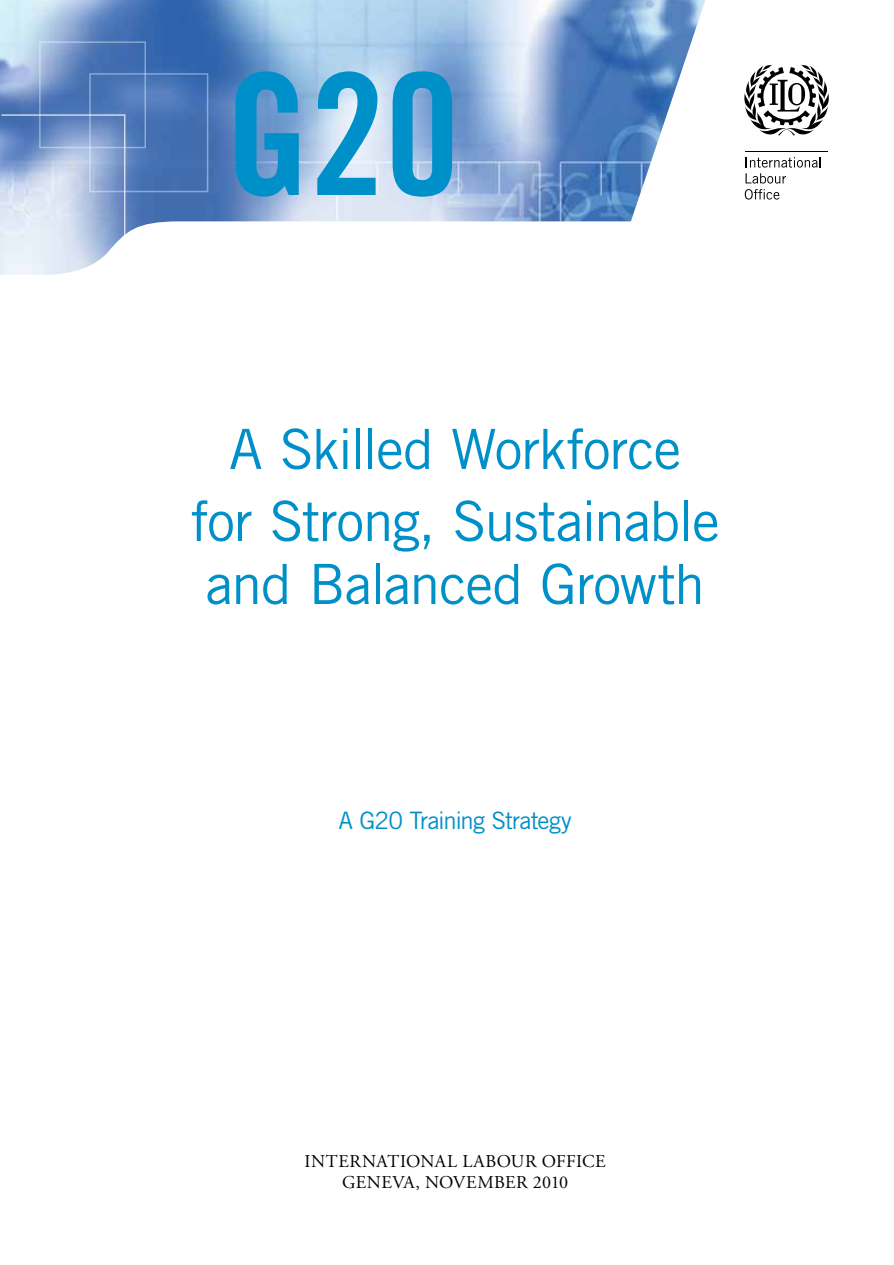
<style>
.page{position:relative;width:894px;height:1265px;background:#fff}
.page>*{position:absolute;margin:0;border:0;box-sizing:border-box;transform-origin:0 0}
.t1{font:168.9px "Trade Gothic LT Std Bd Cn 20";color:#0090c9}
.t2{font:55.5px/72px "Trade Gothic LT Std";letter-spacing:-.025em;color:#0090c9;text-align:center}
.t3{font:24px "Trade Gothic LT Std";letter-spacing:-.04em;color:#0090c9}
.t4{font:18px/21px "Adobe Garamond Pro";letter-spacing:.02em;color:#000;text-align:center}
</style>
<div class="page">
<img style="left:0;top:0;width:706px;height:275px">
<div style="left:1px;top:114px;width:124px;height:162px;border:2px solid #fff"></div>
<hr style="left:745px;top:151px;width:83px;height:1px;background:#000">
<svg style="left:744px;top:157px;width:76px;height:42px"></svg>
<svg style="left:744px;top:64px;width:84px;height:71px"></svg>
<h1 class="t1" style="left:225px;top:32px;width:236px">G20</h1>
<p class="t2" style="left:190px;top:412px;width:531px">A Skilled Workforce<br>for Strong, Sustainable</p>
<p class="t2" style="left:205px;top:547px;width:501px">and Balanced Growth</p>
<p class="t3" style="left:338px;top:806px;width:234px">A G20 Training Strategy</p>
<p class="t4" style="left:304px;top:1150px;width:303px">INTERNATIONAL LABOUR OFFICE<br>GENEVA, NOVEMBER 2010</p>
</div>
